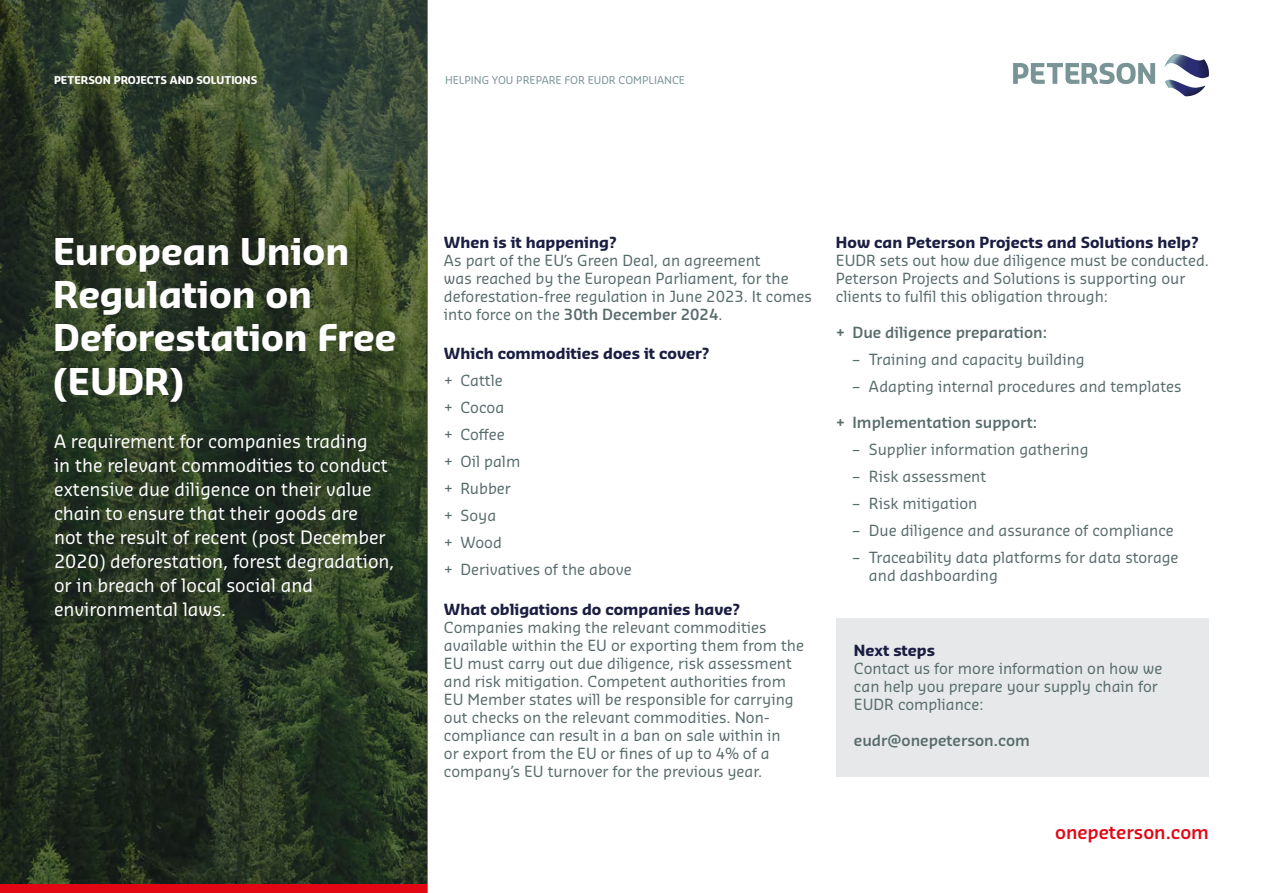
<style>
.page{position:relative;width:1263px;height:893px;background:#fff}
.page>*{position:absolute;margin:0;border:0;box-sizing:border-box;transform-origin:0 0}
.t1{font:700 36px/43.2px "Sansa Pro";color:#fff}
.t2{font:18px/24px "Sansa Pro";color:#fff}
.t3{font:600 18px "Sansa Pro";color:#e30613}
.t4{font:15px/18px "Sansa Pro";color:#586b6b}
.t5{font:700 15px "Sansa Pro";color:#1b1e42}
.t6{font:600 15px "Sansa Pro";color:#586b6b}
.t7{font:10.5px "Sansa Pro";color:#799495}
.t8{font:700 10.5px "Sansa Pro";color:#fff}
.s1{font-weight:600}
</style>
<div class="page">
<div style="left:836px;top:618px;width:373px;height:159px;background:#e6e8e9"></div>
<svg style="left:0;top:0;width:427px;height:893px;background:#2c3a25"></svg>
<svg style="left:1013px;top:63px;width:142px;height:21px"></svg>
<svg style="left:1164px;top:54px;width:45px;height:42px"></svg>
<div style="left:0;top:884px;width:426px;height:9px;background:#e30613"></div>
<p class="t8" style="left:54px;top:73px;width:205px">PETERSON PROJECTS AND SOLUTIONS</p>
<p class="t7" style="left:445px;top:73px;width:241px">HELPING YOU PREPARE FOR EUDR COMPLIANCE</p>
<h1 class="t1" style="left:53px;top:230px;width:345px">European Union<br>Regulation on<br>Deforestation Free (EUDR)</h1>
<p class="t2" style="left:54px;top:429px;width:342px">A requirement for companies trading<br>in the relevant commodities to conduct extensive due diligence on their value chain to ensure that their goods are<br>not the result of recent (post December 2020) deforestation, forest degradation, or in breach of local social and environmental laws.</p>
<p class="t5" style="left:444px;top:232px;width:174px">When is it happening?</p>
<p class="t4" style="left:444px;top:251px;width:369px">As part of the EU’s Green Deal, an agreement<br>was reached by the European Parliament, for the deforestation-free regulation in June 2023. It comes into force on the <span class="s1">30th December 2024</span>.</p>
<p class="t5" style="left:444px;top:343px;width:267px">Which commodities does it cover?</p>
<p class="t4" style="left:444px;top:367px;width:189px;line-height:27px">+ Cattle<br>+ Cocoa<br>+ Coffee<br>+ Oil palm<br>+ Rubber<br>+ Soya<br>+ Wood<br>+ Derivatives of the above</p>
<p class="t5" style="left:444px;top:599px;width:297px">What obligations do companies have?</p>
<p class="t4" style="left:444px;top:618px;width:362px">Companies making the relevant commodities available within the EU or exporting them from the EU must carry out due diligence, risk assessment and risk mitigation. Competent authorities from EU Member states will be responsible for carrying out checks on the relevant commodities. Non&shy;compliance can result in a ban on sale within in<br>or export from the EU or fines of up to 4% of a company’s EU turnover for the previous year.</p>
<p class="t5" style="left:836px;top:232px;width:364px">How can Peterson Projects and Solutions help?</p>
<p class="t4" style="left:836px;top:251px;width:374px">EUDR sets out how due diligence must be conducted.<br>Peterson Projects and Solutions is supporting our clients to fulfil this obligation through:</p>
<p class="t6" style="left:836px;top:322px;width:213px">+ Due diligence preparation:</p>
<p class="t4" style="left:852px;top:350px;width:234px">– Training and capacity building</p>
<p class="t4" style="left:852px;top:377px;width:331px">– Adapting internal procedures and templates</p>
<p class="t6" style="left:836px;top:412px;width:203px">+ Implementation support:</p>
<p class="t4" style="left:852px;top:440px;width:238px">– Supplier information gathering</p>
<p class="t4" style="left:852px;top:467px;width:135px">– Risk assessment</p>
<p class="t4" style="left:852px;top:494px;width:126px">– Risk mitigation</p>
<p class="t4" style="left:852px;top:521px;width:323px">– Due diligence and assurance of compliance</p>
<p class="t4" style="left:869px;top:548px;width:311px;text-indent:-16px">– Traceability data platforms for data storage and dashboarding</p>
<p class="t5" style="left:854px;top:640px;width:83px">Next steps</p>
<p class="t4" style="left:854px;top:660px;width:310px">Contact us for more information on how we can help you prepare your supply chain for<br>EUDR compliance:</p>
<p class="t6" style="left:854px;top:730px;width:177px">eudr@onepeterson.com</p>
<p class="t3" style="left:1055px;top:820px;width:155px">onepeterson.com</p>
</div>
